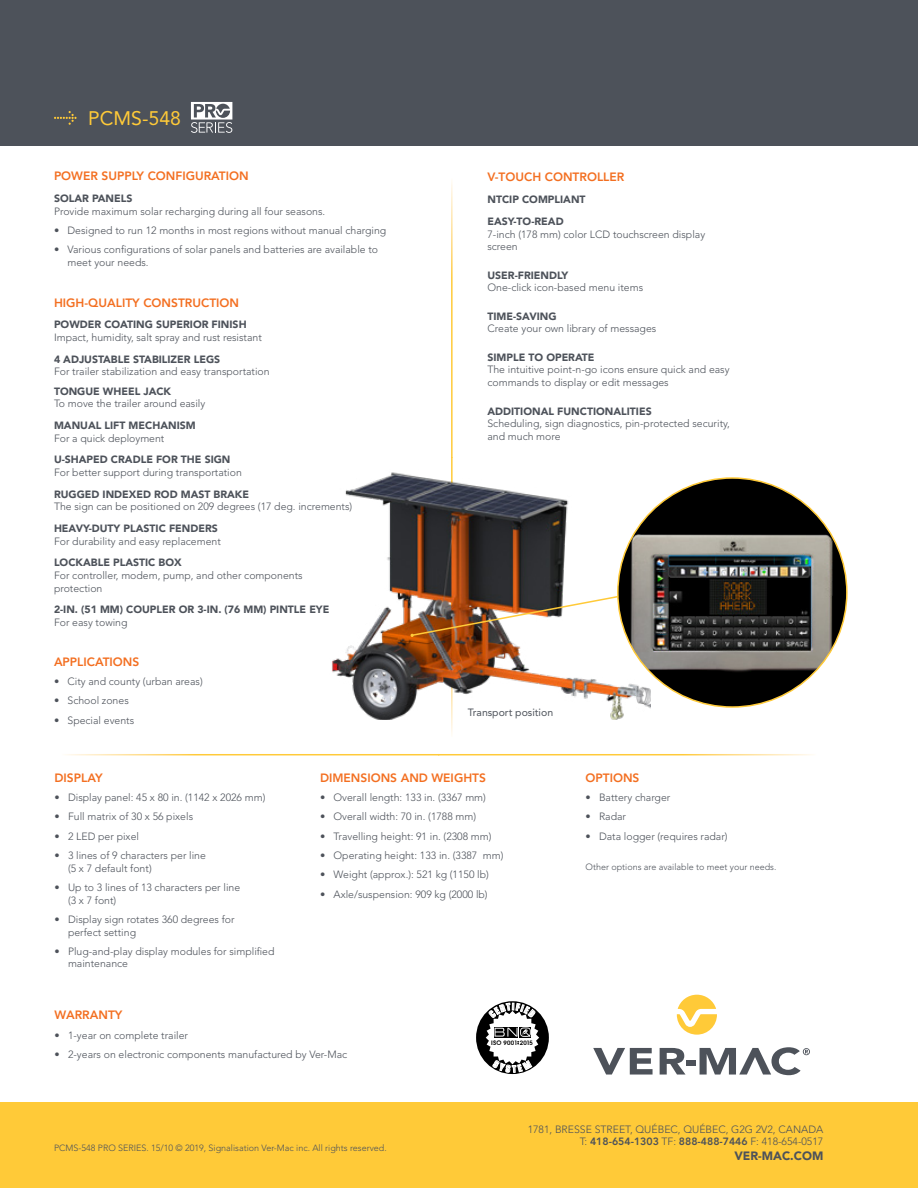
<style>
.page{position:relative;width:918px;height:1188px;background:#fff}
.page>*{position:absolute;margin:0;border:0;box-sizing:border-box;transform-origin:0 0}
.t1{font:19.5px "Avenir LT Std";color:#ffca38}
.t2{font:800 12px "Avenir LT Std";color:#f36f21}
.t3{font:900 12px "Avenir LT Std";color:#4d525a}
.t4{font:300 10.5px/12.6px "Avenir LT Std";color:#4d525a}
.t5{font:900 10.5px/21.8px "Avenir LT Std";color:#4d525a}
.t6{font:10.5px "Avenir LT Std";color:#4d525a}
.t7{font:300 9px "Avenir LT Std";color:#4d525a}
.t8{font:600 6px "Avant Garde";letter-spacing:.025em;color:#000}
.s1{font-weight:800}
</style>
<div class="page">
<div style="left:0;top:0;width:918px;height:146px;background:#4d525a"></div>
<div style="left:0;top:1102px;width:918px;height:86px;background:#ffca38"></div>
<svg style="left:54px;top:111px;width:23px;height:14px"></svg>
<svg style="left:593px;top:1048px;width:60px;height:27px"></svg>
<svg style="left:660px;top:1048px;width:26px;height:27px"></svg>
<div style="left:686px;top:1060px;width:9px;height:6px;background:#4d525a"></div>
<svg style="left:677px;top:995px;width:40px;height:40px"></svg>
<svg style="left:700px;top:1047px;width:110px;height:28px"></svg>
<div style="left:476px;top:1001px;width:73px;height:73px;background:#000;border-radius:50%"></div>
<svg style="left:191px;top:102px;width:41px;height:31px"></svg>
<img style="left:332px;top:434px;width:319px;height:285px">
<div style="left:618px;top:478px;width:229px;height:229px;background:#000;border-radius:50%"></div>
<img style="left:618px;top:508px;width:227px;height:179px">
<img style="left:411px;top:595px;width:209px;height:42px">
<svg style="left:486px;top:1003px;width:53px;height:70px"></svg>
<h1 class="t1" style="left:88px;top:107px;width:94px">PCMS-548</h1>
<p class="t2" style="left:54px;top:169px;width:196px">POWER SUPPLY CONFIGURATION</p>
<p class="t5" style="left:54px;top:188px;width:80px">SOLAR PANELS</p>
<p class="t4" style="left:54px;top:205px;width:273px">Provide maximum solar recharging during all four seasons.</p>
<p class="t4" style="left:54px;top:224px;width:334px">• Designed to run 12 months in most regions without manual charging</p>
<p class="t4" style="left:68px;top:244px;width:312px;text-indent:-14px">• Various configurations of solar panels and batteries are available to meet your needs.</p>
<p class="t2" style="left:54px;top:295px;width:187px">HIGH-QUALITY CONSTRUCTION</p>
<p class="t5" style="left:54px;top:314px;width:194px">POWDER COATING SUPERIOR FINISH</p>
<p class="t4" style="left:54px;top:331px;width:209px">Impact, humidity, salt spray and rust resistant</p>
<p class="t5" style="left:54px;top:348px;width:168px">4 ADJUSTABLE STABILIZER LEGS</p>
<p class="t4" style="left:54px;top:365px;width:217px">For trailer stabilization and easy transportation</p>
<p class="t5" style="left:54px;top:380px;width:119px">TONGUE WHEEL JACK</p>
<p class="t4" style="left:54px;top:397px;width:153px">To move the trailer around easily</p>
<p class="t5" style="left:54px;top:414px;width:143px">MANUAL LIFT MECHANISM</p>
<p class="t4" style="left:54px;top:432px;width:112px">For a quick deployment</p>
<p class="t5" style="left:54px;top:449px;width:178px">U-SHAPED CRADLE FOR THE SIGN</p>
<p class="t4" style="left:54px;top:466px;width:189px">For better support during transportation</p>
<p class="t5" style="left:54px;top:483px;width:197px">RUGGED INDEXED ROD MAST BRAKE</p>
<p class="t4" style="left:54px;top:500px;width:300px">The sign can be positioned on 209 degrees (17 deg. increments)</p>
<p class="t5" style="left:54px;top:517px;width:165px">HEAVY-DUTY PLASTIC FENDERS</p>
<p class="t4" style="left:54px;top:535px;width:168px">For durability and easy replacement</p>
<p class="t5" style="left:54px;top:552px;width:129px">LOCKABLE PLASTIC BOX</p>
<p class="t4" style="left:54px;top:569px;width:250px">For controller, modem, pump, and other components protection</p>
<p class="t5" style="left:54px;top:599px;width:277px">2-IN. (51 MM) COUPLER OR 3-IN. (76 MM) PINTLE EYE</p>
<p class="t4" style="left:54px;top:616px;width:75px">For easy towing</p>
<p class="t2" style="left:54px;top:654px;width:87px">APPLICATIONS</p>
<p class="t4" style="left:54px;top:675px;width:150px">• City and county (urban areas)</p>
<p class="t4" style="left:54px;top:695px;width:76px">• School zones</p>
<p class="t4" style="left:54px;top:714px;width:82px">• Special events</p>
<p class="t2" style="left:487px;top:170px;width:138px">V-TOUCH CONTROLLER</p>
<p class="t5" style="left:487px;top:189px;width:100px">NTCIP COMPLIANT<br>EASY-TO-READ</p>
<p class="t4" style="left:487px;top:228px;width:219px">7-inch (178 mm) color LCD touchscreen display screen</p>
<p class="t5" style="left:487px;top:264px;width:82px">USER-FRIENDLY</p>
<p class="t4" style="left:487px;top:281px;width:157px">One-click icon-based menu items</p>
<p class="t5" style="left:487px;top:305px;width:71px">TIME-SAVING</p>
<p class="t4" style="left:487px;top:322px;width:170px">Create your own library of messages</p>
<p class="t5" style="left:487px;top:346px;width:109px">SIMPLE TO OPERATE</p>
<p class="t4" style="left:487px;top:364px;width:244px">The intuitive point-n-go icons ensure quick and easy commands to display or edit messages</p>
<p class="t5" style="left:487px;top:400px;width:166px">ADDITIONAL FUNCTIONALITIES</p>
<p class="t4" style="left:487px;top:417px;width:244px">Scheduling, sign diagnostics, pin-protected security, and much more</p>
<p class="t6" style="left:468px;top:706px;width:87px">Transport position</p>
<p class="t2" style="left:55px;top:770px;width:50px">DISPLAY</p>
<p class="t4" style="left:55px;top:791px;width:212px">• Display panel: 45 x 80 in. (1142 x 2026 mm)</p>
<p class="t4" style="left:55px;top:810px;width:140px">• Full matrix of 30 x 56 pixels</p>
<p class="t4" style="left:55px;top:830px;width:86px">• 2 LED per pixel</p>
<p class="t4" style="left:68px;top:849px;width:139px;text-indent:-14px">• 3 lines of 9 characters per line (5 x 7 default font)</p>
<p class="t4" style="left:68px;top:881px;width:174px;text-indent:-14px">• Up to 3 lines of 13 characters per line (3 x 7 font)</p>
<p class="t4" style="left:68px;top:913px;width:168px;text-indent:-14px">• Display sign rotates 360 degrees for perfect setting</p>
<p class="t4" style="left:68px;top:945px;width:208px;text-indent:-14px">• Plug-and-play display modules for simplified maintenance</p>
<p class="t2" style="left:320px;top:770px;width:167px">DIMENSIONS AND WEIGHTS</p>
<p class="t4" style="left:320px;top:791px;width:167px">• Overall length: 133 in. (3367 mm)</p>
<p class="t4" style="left:320px;top:810px;width:158px">• Overall width: 70 in. (1788 mm)</p>
<p class="t4" style="left:320px;top:830px;width:173px">• Travelling height: 91 in. (2308 mm)</p>
<p class="t4" style="left:320px;top:849px;width:185px">• Operating height: 133 in. (3387 mm)</p>
<p class="t4" style="left:320px;top:868px;width:170px">• Weight (approx.): 521 kg (1150 lb)</p>
<p class="t4" style="left:320px;top:888px;width:169px">• Axle/suspension: 909 kg (2000 lb)</p>
<p class="t2" style="left:55px;top:1008px;width:69px">WARRANTY</p>
<p class="t4" style="left:55px;top:1029px;width:135px">• 1-year on complete trailer</p>
<p class="t4" style="left:55px;top:1048px;width:294px">• 2-years on electronic components manufactured by Ver-Mac</p>
<p class="t8" style="left:491px;top:1039px;width:43px">ISO 9001 2015</p>
<p class="t2" style="left:586px;top:770px;width:55px">OPTIONS</p>
<p class="t4" style="left:586px;top:791px;width:86px">• Battery charger</p>
<p class="t4" style="left:586px;top:810px;width:42px">• Radar</p>
<p class="t4" style="left:586px;top:830px;width:144px">• Data logger (requires radar)</p>
<p class="t7" style="left:586px;top:861px;width:192px">Other options are available to meet your needs.</p>
<p class="t7" style="left:54px;top:1142px;width:334px">PCMS-548 PRO SERIES. 15/10 © 2019, Signalisation Ver-Mac inc. All rights reserved.</p>
<p class="t4" style="left:528px;top:1123px;width:297px;text-align:right">1781, BRESSE STREET, QUÉBEC, QUÉBEC, G2G 2V2, CANADA<br>T: <span class="s1">418-654-1303</span> TF: <span class="s1">888-488-7446</span> F: 418-654-0517</p>
<p class="t3" style="left:734px;top:1148px;width:90px">VER-MAC.COM</p>
</div>
